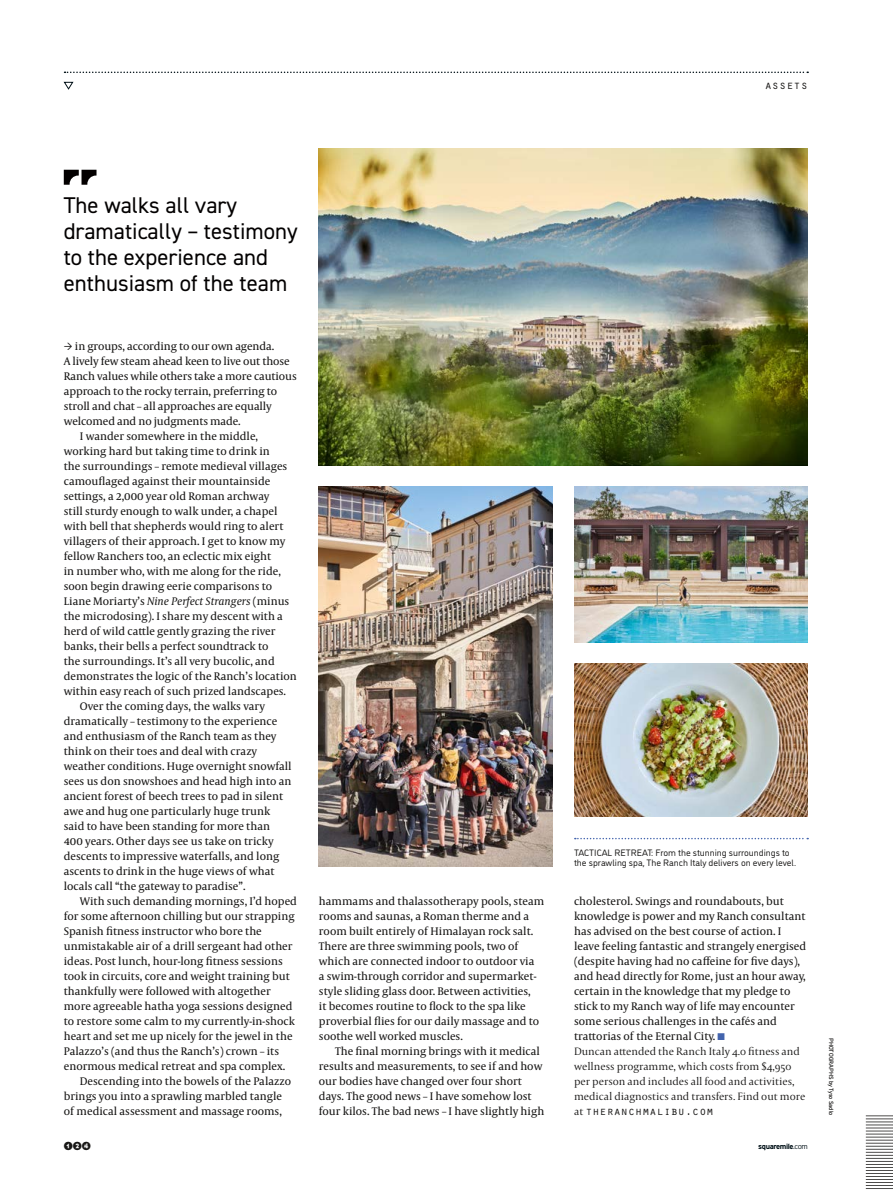
<style>
.page{position:relative;width:893px;height:1191px;background:#fff}
.page>*{position:absolute;margin:0;border:0;box-sizing:border-box;transform-origin:0 0}
.t1{font:22.8px/26.1px "DIN2014";color:#030000}
.t2{font:13.05px "Regulator Nova Cameo";color:#181716}
.t3{font:12px "Orator Std";color:#181716}
.t4{font:11.85px "Orator Std";color:#181716}
.t5{font:11.25px/15px "Capitolium News 2";color:#181716}
.t6{font:300 11.25px/15px "Capitolium 2";color:#181716}
.t7{font:9.3px/9.9px "DI Nosaur";color:#181716}
.t8{font:700 7.5px "Interstate";letter-spacing:-.05em;color:#001017}
.t9{font:500 6.15px "DI Nosaur";color:#181716}
.s1{font-family:"DIN2014";font-size:10.2px}
.s2{font-style:italic}
.s3{font-family:"Alternate Got No 1 D";font-size:10.2px;color:#4364ad}
.s4{font-family:"Capitolium 2";font-weight:300;font-size:11.25px}
.s5{font-weight:300}
</style>
<div class="page">
<img style="left:319px;top:486px;width:234px;height:380px">
<img style="left:319px;top:149px;width:489px;height:316px">
<img style="left:574px;top:663px;width:234px;height:153px">
<svg style="left:575px;top:838px;width:233px;height:1px"></svg>
<img style="left:574px;top:486px;width:234px;height:156px">
<svg style="left:64px;top:170px;width:33px;height:15px"></svg>
<svg style="left:866px;top:1115px;width:27px;height:74px"></svg>
<svg style="left:63px;top:82px;width:11px;height:8px"></svg>
<svg style="left:65px;top:72px;width:743px;height:1px"></svg>
<p class="t3" style="left:765px;top:76px;width:45px">assets</p>
<h1 class="t1" style="left:64px;top:192px;width:235px">The walks all vary dramatically – testimony to the experience and enthusiasm of the team</h1>
<p class="t5" style="left:64px;top:338px;width:212px"><span class="s1">→</span> in groups, according to our own agenda.</p>
<p class="t5" style="left:64px;top:353px;width:227px">A lively few steam ahead keen to live out those</p>
<p class="t5" style="left:64px;top:368px;width:234px">Ranch values while others take a more cautious</p>
<p class="t5" style="left:64px;top:383px;width:215px">approach to the rocky terrain, preferring to</p>
<p class="t5" style="left:64px;top:398px;width:209px">stroll and chat – all approaches are equally</p>
<p class="t5" style="left:64px;top:413px;width:178px">welcomed and no judgments made.</p>
<p class="t5" style="left:80px;top:428px;width:180px">I wander somewhere in the middle,</p>
<p class="t5" style="left:64px;top:443px;width:208px">working hard but taking time to drink in</p>
<p class="t5" style="left:64px;top:458px;width:225px">the surroundings – remote medieval villages</p>
<p class="t5" style="left:64px;top:473px;width:208px">camouflaged against their mountainside</p>
<p class="t5" style="left:64px;top:488px;width:207px">settings, a 2,000 year old Roman archway</p>
<p class="t5" style="left:64px;top:503px;width:215px">still sturdy enough to walk under, a chapel</p>
<p class="t5" style="left:64px;top:518px;width:221px">with bell that shepherds would ring to alert</p>
<p class="t5" style="left:64px;top:533px;width:223px">villagers of their approach. I get to know my</p>
<p class="t5" style="left:64px;top:548px;width:209px">fellow Ranchers too, an eclectic mix eight</p>
<p class="t5" style="left:64px;top:563px;width:219px">in number who, with me along for the ride,</p>
<p class="t5" style="left:64px;top:578px;width:210px">soon begin drawing eerie comparisons to</p>
<p class="t5" style="left:64px;top:593px;width:227px">Liane Moriarty’s <span class="s2">Nine Perfect Strangers</span> (minus</p>
<p class="t5" style="left:64px;top:608px;width:221px">the microdosing). I share my descent with a</p>
<p class="t5" style="left:64px;top:623px;width:213px">herd of wild cattle gently grazing the river</p>
<p class="t5" style="left:64px;top:638px;width:206px">banks, their bells a perfect soundtrack to</p>
<p class="t5" style="left:64px;top:653px;width:212px">the surroundings. It’s all very bucolic, and</p>
<p class="t5" style="left:64px;top:668px;width:235px">demonstrates the logic of the Ranch’s location</p>
<p class="t5" style="left:64px;top:683px;width:224px">within easy reach of such prized landscapes.</p>
<p class="t5" style="left:80px;top:698px;width:187px">Over the coming days, the walks vary</p>
<p class="t5" style="left:64px;top:713px;width:215px">dramatically – testimony to the experience</p>
<p class="t5" style="left:64px;top:728px;width:214px">and enthusiasm of the Ranch team as they</p>
<p class="t5" style="left:64px;top:743px;width:195px">think on their toes and deal with crazy</p>
<p class="t5" style="left:64px;top:758px;width:229px">weather conditions. Huge overnight snowfall</p>
<p class="t5" style="left:64px;top:773px;width:229px">sees us don snowshoes and head high into an</p>
<p class="t5" style="left:64px;top:788px;width:221px">ancient forest of beech trees to pad in silent</p>
<p class="t5" style="left:64px;top:803px;width:208px">awe and hug one particularly huge trunk</p>
<p class="t5" style="left:64px;top:818px;width:208px">said to have been standing for more than</p>
<p class="t5" style="left:64px;top:833px;width:211px">400 years. Other days see us take on tricky</p>
<p class="t5" style="left:64px;top:848px;width:217px">descents to impressive waterfalls, and long</p>
<p class="t5" style="left:64px;top:863px;width:212px">ascents to drink in the huge views of what</p>
<p class="t5" style="left:64px;top:878px;width:183px">locals call “the gateway to paradise”.</p>
<p class="t5" style="left:80px;top:893px;width:219px">With such demanding mornings, I’d hoped</p>
<p class="t5" style="left:64px;top:908px;width:232px">for some afternoon chilling but our strapping</p>
<p class="t5" style="left:64px;top:923px;width:200px">Spanish fitness instructor who bore the</p>
<p class="t5" style="left:64px;top:938px;width:230px">unmistakable air of a drill sergeant had other</p>
<p class="t5" style="left:64px;top:953px;width:220px">ideas. Post lunch, hour-long fitness sessions</p>
<p class="t5" style="left:64px;top:968px;width:228px">took in circuits, core and weight training but</p>
<p class="t5" style="left:64px;top:983px;width:209px">thankfully were followed with altogether</p>
<p class="t5" style="left:64px;top:998px;width:230px">more agreeable hatha yoga sessions designed</p>
<p class="t5" style="left:64px;top:1013px;width:233px">to restore some calm to my currently-in-shock</p>
<p class="t5" style="left:64px;top:1028px;width:230px">heart and set me up nicely for the jewel in the</p>
<p class="t5" style="left:64px;top:1043px;width:217px">Palazzo’s (and thus the Ranch’s) crown – its</p>
<p class="t5" style="left:64px;top:1058px;width:223px">enormous medical retreat and spa complex.</p>
<p class="t5" style="left:80px;top:1073px;width:213px">Descending into the bowels of the Palazzo</p>
<p class="t5" style="left:64px;top:1088px;width:220px">brings you into a sprawling marbled tangle</p>
<p class="t5" style="left:64px;top:1103px;width:220px">of medical assessment and massage rooms,</p>
<p class="t5" style="left:319px;top:893px;width:227px">hammams and thalassotherapy pools, steam rooms and saunas, a Roman therme and a room built entirely of Himalayan rock salt.<br>There are three swimming pools, two of which are connected indoor to outdoor via<br>a swim-through corridor and supermarket&shy;style sliding glass door. Between activities,<br>it becomes routine to flock to the spa like proverbial flies for our daily massage and to soothe well worked muscles.</p>
<p class="t5" style="left:319px;top:1043px;width:227px;text-indent:16px">The final morning brings with it medical results and measurements, to see if and how our bodies have changed over four short days. The good news – I have somehow lost four kilos. The bad news – I have slightly high</p>
<p class="t7" style="left:574px;top:847px;width:223px">TACTICAL RETREAT: From the stunning surroundings to the sprawling spa, The Ranch Italy delivers on every level.</p>
<p class="t5" style="left:574px;top:893px;width:234px">cholesterol. Swings and roundabouts, but knowledge is power and my Ranch consultant has advised on the best course of action. I leave feeling fantastic and strangely energised (despite having had no caffeine for five days), and head directly for Rome, just an hour away, certain in the knowledge that my pledge to stick to my Ranch way of life may encounter some serious challenges in the cafés and trattorias of the Eternal City. <span class="s3">■</span></p>
<p class="t6" style="left:574px;top:1044px;width:233px">Duncan attended the Ranch Italy 4.0 fitness and wellness programme, which costs from $4,950 per person and includes all food and activities, medical diagnostics and transfers. Find out more</p>
<p class="t4" style="left:574px;top:1103px;width:141px"><span class="s4">at</span> theranchmalibu.com</p>
<p class="t2" style="left:64px;top:1139px;width:29px">124</p>
<p class="t8" style="left:758px;top:1141px;width:51px">squaremile<span class="s5">.com</span></p>
<p class="t9" style="left:836px;top:1037px;width:79px;rotate:90deg">PHOTOGRAPHS by Tyso Sadlo</p>
</div>
